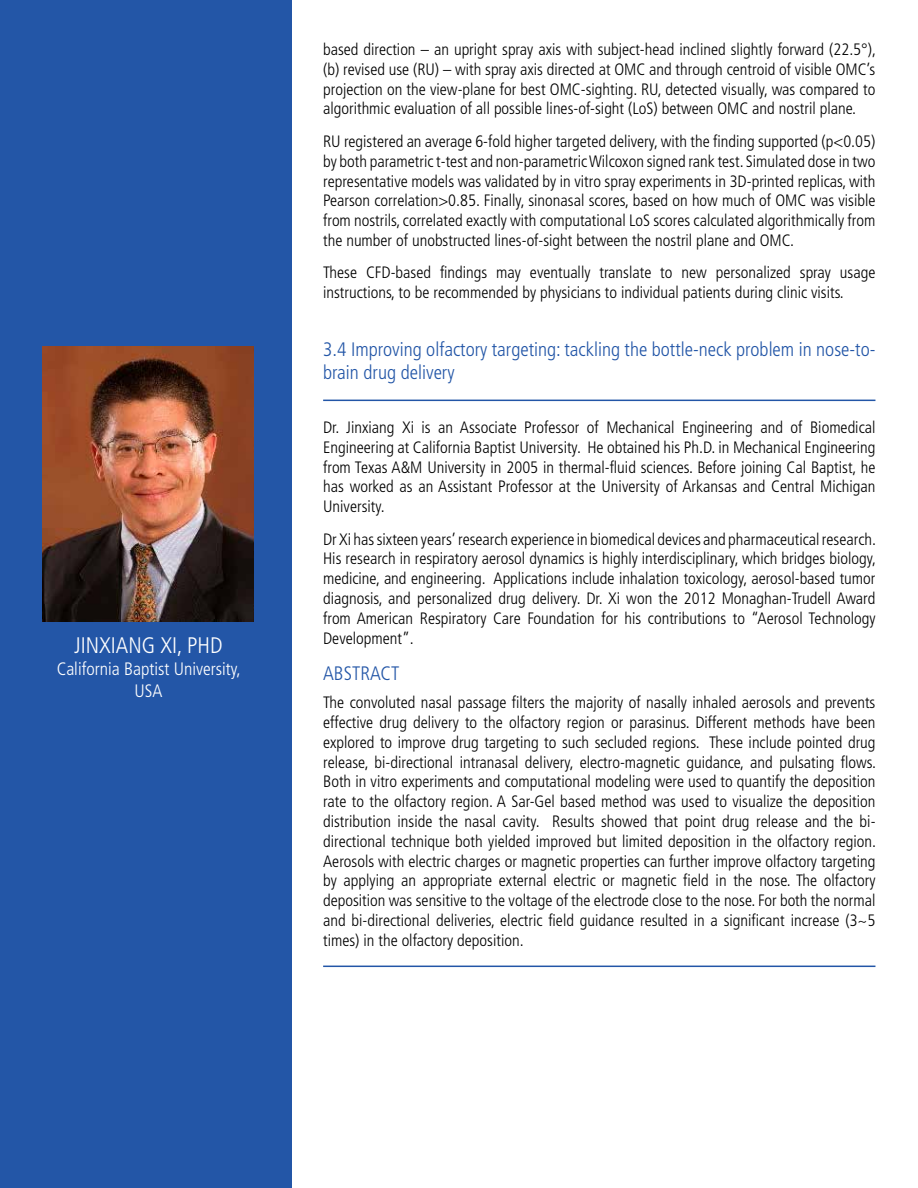
<style>
.page{position:relative;width:918px;height:1188px;background:#fff}
.page>*{position:absolute;margin:0;border:0;box-sizing:border-box;transform-origin:0 0}
.t1{font:300 condensed 22.5px "Frutiger";color:#fff}
.t2{font:300 condensed 19.5px/23.4px "Frutiger";color:#2356a7}
.t3{font:300 condensed 18px/21.6px "Frutiger";color:#fff;text-align:center}
.t4{font:300 condensed 16.5px/19.8px "Frutiger";color:#000;text-align:justify}
</style>
<div class="page">
<div style="left:0;top:0;width:292px;height:1188px;background:#2356a7"></div>
<hr style="left:323px;top:400px;width:552px;height:1px;background:#2356a7">
<hr style="left:323px;top:966px;width:552px;height:1px;background:#2356a7">
<img style="left:43px;top:347px;width:211px;height:275px">
<h1 class="t1" style="left:74px;top:633px;width:150px">JINXIANG XI, PHD</h1>
<p class="t3" style="left:57px;top:658px;width:186px">California Baptist University,<br>USA</p>
<p class="t4" style="left:323px;top:40px;width:554px">based direction – an upright spray axis with subject-head inclined slightly forward (22.5°), (b) revised use (RU) – with spray axis directed at OMC and through centroid of visible OMC’s projection on the view-plane for best OMC-sighting. RU, detected visually, was compared to algorithmic evaluation of all possible lines-of-sight (LoS) between OMC and nostril plane.</p>
<p class="t4" style="left:323px;top:132px;width:554px">RU registered an average 6-fold higher targeted delivery, with the finding supported (p&lt;0.05) by both parametric t-test and non-parametric Wilcoxon signed rank test. Simulated dose in two representative models was validated by in vitro spray experiments in 3D-printed replicas, with Pearson correlation&gt;0.85. Finally, sinonasal scores, based on how much of OMC was visible from nostrils, correlated exactly with computational LoS scores calculated algorithmically from the number of unobstructed lines-of-sight between the nostril plane and OMC.</p>
<p class="t4" style="left:323px;top:263px;width:554px">These CFD-based findings may eventually translate to new personalized spray usage instructions, to be recommended by physicians to individual patients during clinic visits.</p>
<p class="t2" style="left:323px;top:338px;width:554px">3.4 Improving olfactory targeting: tackling the bottle-neck problem in nose-to&shy;brain drug delivery</p>
<p class="t4" style="left:323px;top:418px;width:554px">Dr. Jinxiang Xi is an Associate Professor of Mechanical Engineering and of Biomedical Engineering at California Baptist University. He obtained his Ph.D. in Mechanical Engineering from Texas A&amp;M University in 2005 in thermal-fluid sciences. Before joining Cal Baptist, he has worked as an Assistant Professor at the University of Arkansas and Central Michigan University.</p>
<p class="t4" style="left:323px;top:529px;width:554px">Dr Xi has sixteen years’ research experience in biomedical devices and pharmaceutical research.<br>His research in respiratory aerosol dynamics is highly interdisciplinary, which bridges biology, medicine, and engineering. Applications include inhalation toxicology, aerosol-based tumor diagnosis, and personalized drug delivery. Dr. Xi won the 2012 Monaghan-Trudell Award from American Respiratory Care Foundation for his contributions to “Aerosol Technology Development”.</p>
<p class="t2" style="left:323px;top:662px;width:78px">ABSTRACT</p>
<p class="t4" style="left:323px;top:693px;width:554px">The convoluted nasal passage filters the majority of nasally inhaled aerosols and prevents effective drug delivery to the olfactory region or parasinus. Different methods have been explored to improve drug targeting to such secluded regions. These include pointed drug release, bi-directional intranasal delivery, electro-magnetic guidance, and pulsating flows.<br>Both in vitro experiments and computational modeling were used to quantify the deposition rate to the olfactory region. A Sar-Gel based method was used to visualize the deposition distribution inside the nasal cavity. Results showed that point drug release and the bi&shy;directional technique both yielded improved but limited deposition in the olfactory region.<br>Aerosols with electric charges or magnetic properties can further improve olfactory targeting by applying an appropriate external electric or magnetic field in the nose. The olfactory deposition was sensitive to the voltage of the electrode close to the nose. For both the normal and bi-directional deliveries, electric field guidance resulted in a significant increase (3~5 times) in the olfactory deposition.</p>
</div>
